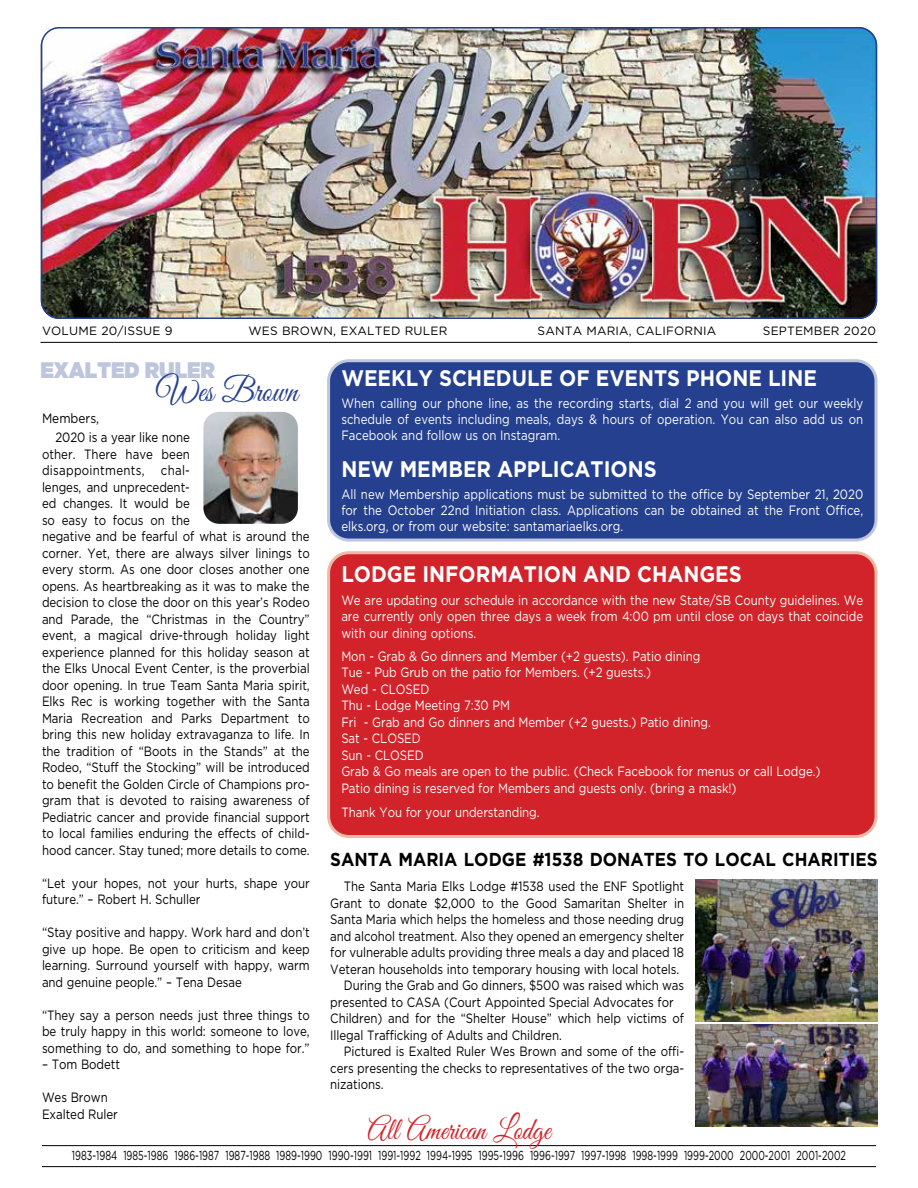
<style>
.page{position:relative;width:918px;height:1188px;background:#fff}
.page>*{position:absolute;margin:0;border:0;box-sizing:border-box;transform-origin:0 0}
.t1{font:34.5px "Great Vibes";color:#25408f;scale:.9 1}
.t2{font:31.5px "Great Vibes";color:#d2232a;scale:.88 1}
.t3{font:700 22.5px "Gotham";color:#fff;scale:.9 1}
.t4{font:22.5px "Gotham Ultra";color:#bec6dd;scale:.9 1}
.t5{font:700 18.75px "Gotham";color:#000;scale:.9 1}
.t6{font:13.5px/16.5px "Gotham";letter-spacing:-.005em;color:#000;scale:.85 1}
.t7{font:13.5px/16.5px "Gotham";letter-spacing:-.005em;color:#fff;text-align:justify;scale:.85 1}
.t8{font:13.5px/19.2px "Gotham";letter-spacing:-.005em;color:#000;scale:.88 1}
.t9{font:13.05px "Gotham";color:#000;scale:.7 1}
.t10{font:12px "Gotham";letter-spacing:.015em;color:#000}
</style>
<div class="page">
<hr style="left:42px;top:1145px;width:834px;height:1px;background:#000">
<hr style="left:42px;top:1166px;width:834px;height:1px;background:#000">
<img style="left:41px;top:27px;width:836px;height:292px">
<img style="left:530px;top:187px;width:124px;height:124px">
<img style="left:532px;top:188px;width:119px;height:119px">
<div style="left:329px;top:361px;width:547px;height:179px;background:#25408f;border-radius:20px"></div>
<div style="left:327px;top:359px;width:551px;height:183px;border:3px solid #bec6dd;border-radius:20px"></div>
<div style="left:329px;top:553px;width:547px;height:284px;background:#d2232a;border-radius:20px"></div>
<div style="left:327px;top:551px;width:551px;height:287px;border:3px solid #eebaa7;border-radius:20px"></div>
<hr style="left:40px;top:342px;width:838px;height:1px;background:#000">
<img style="left:203px;top:412px;width:95px;height:112px">
<img style="left:695px;top:880px;width:183px;height:142px">
<img style="left:695px;top:1025px;width:183px;height:101px">
<p class="t10" style="left:42px;top:324px;width:132px">VOLUME 20/ISSUE 9</p>
<p class="t10" style="left:248px;top:324px;width:201px">WES BROWN, EXALTED RULER</p>
<p class="t10" style="left:538px;top:324px;width:180px">SANTA MARIA, CALIFORNIA</p>
<p class="t10" style="left:763px;top:324px;width:115px">SEPTEMBER 2020</p>
<h3 class="t4" style="left:40px;top:357px;width:195px">EXALTED RULER</h3>
<h1 class="t1" style="left:157px;top:371px;width:159px">Wes Brown</h1>
<h3 class="t3" style="left:341px;top:365px;width:530px">WEEKLY SCHEDULE OF EVENTS PHONE LINE</h3>
<p class="t7" style="left:341px;top:395px;width:616px;line-height:15.8px">When calling our phone line, as the recording starts, dial 2 and you will get our weekly schedule of events including meals, days &amp; hours of operation. You can also add us on Facebook and follow us on Instagram.</p>
<h3 class="t3" style="left:341px;top:456px;width:352px">NEW MEMBER APPLICATIONS</h3>
<p class="t7" style="left:341px;top:486px;width:616px;line-height:15.8px">All new Membership applications must be submitted to the office by September 21, 2020 for the October 22nd Initiation class. Applications can be obtained at the Front Office, elks.org, or from our website: santamariaelks.org.</p>
<h3 class="t3" style="left:341px;top:561px;width:446px">LODGE INFORMATION AND CHANGES</h3>
<p class="t7" style="left:341px;top:592px;width:616px">We are updating our schedule in accordance with the new State/SB County guidelines. We are currently only open three days a week from 4:00 pm until close on days that coincide with our dining options.</p>
<p class="t7" style="left:341px;top:648px;width:565px;text-align:left">Mon - Grab &amp; Go dinners and Member (+2 guests). Patio dining<br>Tue - Pub Grub on the patio for Members. (+2 guests.)<br>Wed - CLOSED<br>Thu - Lodge Meeting 7:30 PM<br>Fri - Grab and Go dinners and Member (+2 guests.) Patio dining.<br>Sat - CLOSED<br>Sun - CLOSED<br>Grab &amp; Go meals are open to the public. (Check Facebook for menus or call Lodge.)<br>Patio dining is reserved for Members and guests only. (bring a mask!)</p>
<p class="t7" style="left:341px;top:804px;width:235px">Thank You for your understanding.</p>
<p class="t8" style="left:55px;top:409px;width:154px;text-indent:-13px">Members,<br>2020 is a year like none</p>
<p class="t6" style="left:42px;top:446px;width:317px">other. There have been<br>disappointments, chal-<br>lenges, and unprecedent-<br>ed changes. It would be<br>so easy to focus on the<br>negative and be fearful of what is around the corner. Yet, there are always silver linings to every storm. As one door closes another one opens. As heartbreaking as it was to make the decision to close the door on this year’s Rodeo and Parade, the “Christmas in the Country” event, a magical drive-through holiday light experience planned for this holiday season at the Elks Unocal Event Center, is the proverbial door opening. In true Team Santa Maria spirit, Elks Rec is working together with the Santa Maria Recreation and Parks Department to bring this new holiday extravaganza to life. In the tradition of “Boots in the Stands” at the Rodeo, “Stuff the Stocking” will be introduced to benefit the Golden Circle of Champions pro&shy;gram that is devoted to raising awareness of Pediatric cancer and provide financial support to local families enduring the effects of child&shy;hood cancer. Stay tuned; more details to come.</p>
<p class="t6" style="left:42px;top:875px;width:317px">“Let your hopes, not your hurts, shape your future.” – Robert H. Schuller</p>
<p class="t6" style="left:42px;top:924px;width:317px;text-align:justify">“Stay positive and happy. Work hard and don’t give up hope. Be open to criticism and keep learning. Surround yourself with happy, warm and genuine people.” – Tena Desae</p>
<p class="t6" style="left:42px;top:1007px;width:317px;text-align:justify">“They say a person needs just three things to be truly happy in this world: someone to love, something to do, and something to hope for.”</p>
<p class="t6" style="left:42px;top:1056px;width:93px">– Tom Bodett</p>
<p class="t6" style="left:42px;top:1089px;width:91px">Wes Brown<br>Exalted Ruler</p>
<h3 class="t5" style="left:330px;top:849px;width:610px">SANTA MARIA LODGE #1538 DONATES TO LOCAL CHARITIES</h3>
<p class="t6" style="left:344px;top:878px;width:402px">The Santa Maria Elks Lodge #1538 used the ENF Spotlight</p>
<p class="t6" style="left:330px;top:894px;width:418px">Grant to donate $2,000 to the Good Samaritan Shelter in</p>
<p class="t6" style="left:330px;top:911px;width:418px">Santa Maria which helps the homeless and those needing drug</p>
<p class="t6" style="left:330px;top:927px;width:418px">and alcohol treatment. Also they opened an emergency shelter</p>
<p class="t6" style="left:330px;top:944px;width:418px">for vulnerable adults providing three meals a day and placed 18</p>
<p class="t6" style="left:330px;top:960px;width:412px">Veteran households into temporary housing with local hotels.</p>
<p class="t6" style="left:344px;top:977px;width:402px">During the Grab and Go dinners, $500 was raised which was</p>
<p class="t6" style="left:330px;top:993px;width:406px">presented to CASA (Court Appointed Special Advocates for</p>
<p class="t6" style="left:330px;top:1010px;width:418px">Children) and for the “Shelter House” which help victims of</p>
<p class="t6" style="left:330px;top:1026px;width:274px">Illegal Trafficking of Adults and Children.</p>
<p class="t6" style="left:344px;top:1043px;width:402px">Pictured is Exalted Ruler Wes Brown and some of the offi-</p>
<p class="t6" style="left:330px;top:1059px;width:418px">cers presenting the checks to representatives of the two orga-</p>
<p class="t6" style="left:330px;top:1076px;width:64px">nizations.</p>
<h2 class="t2" style="left:368px;top:1112px;width:209px">All American Lodge</h2>
<p class="t9" style="left:72px;top:1148px;width:1107px">1983-1984 1985-1986 1986-1987 1987-1988 1989-1990 1990-1991 1991-1992 1994-1995 1995-1996 1996-1997 1997-1998 1998-1999 1999-2000 2000-2001 2001-2002</p>
</div>
